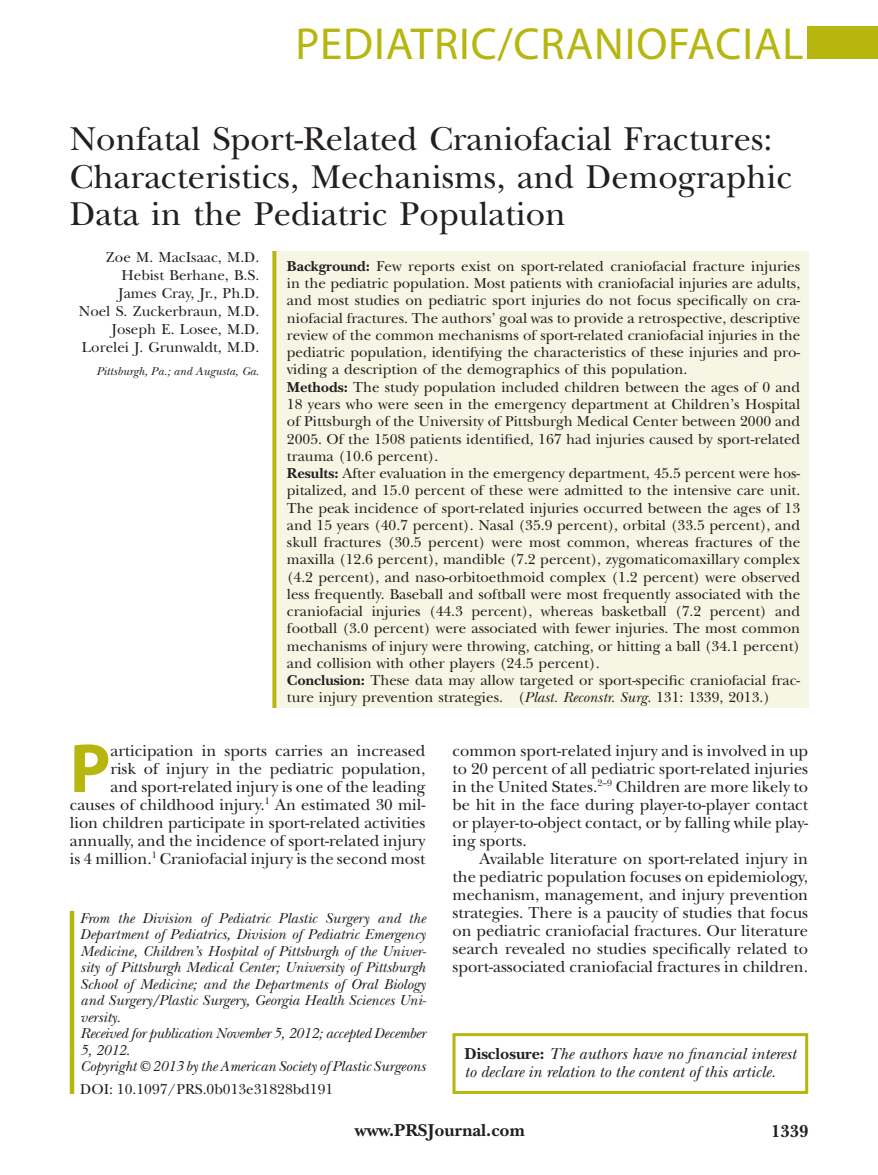
<style>
.page{position:relative;width:878px;height:1175px;background:#fff}
.page>*{position:absolute;margin:0;border:0;box-sizing:border-box;transform-origin:0 0}
.t1{font:700 69.9px "Myriad Pro";color:#b6b60f}
.t2{font:45px "Myriad Pro";letter-spacing:.02em;color:#b6b60f}
.t3{font:34.5px/37.5px "New Baskerville";color:#231f20}
.t4{font:700 18px "New Baskerville";color:#231f20}
.t5{font:16.5px/18px "New Baskerville";color:#231f20;text-align:justify}
.t6{font:italic 16.5px/18px "New Baskerville";color:#231f20}
.t7{font:15px/17.2px "New Baskerville";color:#231f20;text-align:right}
.t8{font:italic 15px/16.5px "New Baskerville";color:#231f20}
.t9{font:italic 12px "New Baskerville";color:#231f20}
.s1{font-weight:700}
.s2{font-style:italic}
.s3{font-weight:700;font-style:normal}
</style>
<div class="page">
<div style="left:807px;top:26px;width:71px;height:33px;background:#b6b60f"></div>
<div style="left:452px;top:1033px;width:356px;height:61px;border:3px solid #b6b60f"></div>
<hr style="left:70px;top:1054px;width:4px;height:40px;background:#b6b60f">
<div style="left:273px;top:251px;width:536px;height:457px;background:#f6f6e4"></div>
<svg style="left:272px;top:251px;width:4px;height:457px;background:#bdbd27"></svg>
<hr style="left:70px;top:910px;width:4px;height:144px;background:#b6b60f">
<h2 class="t2" style="left:295px;top:16px;width:510px">PEDIATRIC/CRANIOFACIAL</h2>
<h3 class="t3" style="left:70px;top:121px;width:724px">Nonfatal Sport-Related Craniofacial Fractures:<br>Characteristics, Mechanisms, and Demographic<br>Data in the Pediatric Population</h3>
<p class="t7" style="left:79px;top:248px;width:182px;line-height:18px">Zoe M. MacIsaac, M.D.<br>Hebist Berhane, B.S.<br>James Cray, Jr., Ph.D.<br>Noel S. Zuckerbraun, M.D.<br>Joseph E. Losee, M.D.<br>Lorelei J. Grunwaldt, M.D.</p>
<p class="t9" style="left:96px;top:364px;width:164px">Pittsburgh, Pa.; and Augusta, Ga.</p>
<p class="t7" style="left:287px;top:257px;width:515px;text-align:left"><span class="s1">Background:</span> Few reports exist on sport-related craniofacial fracture injuries in the pediatric population. Most patients with craniofacial injuries are adults, and most studies on pediatric sport injuries do not focus specifically on cra&shy;niofacial fractures. The authors’ goal was to provide a retrospective, descriptive review of the common mechanisms of sport-related craniofacial injuries in the pediatric population, identifying the characteristics of these injuries and pro&shy;viding a description of the demographics of this population.<br><span class="s1">Methods:</span> The study population included children between the ages of 0 and 18 years who were seen in the emergency department at Children’s Hospital of Pittsburgh of the University of Pittsburgh Medical Center between 2000 and 2005. Of the 1508 patients identified, 167 had injuries caused by sport-related trauma (10.6 percent).<br><span class="s1">Results:</span> After evaluation in the emergency department, 45.5 percent were hos&shy;pitalized, and 15.0 percent of these were admitted to the intensive care unit.<br>The peak incidence of sport-related injuries occurred between the ages of 13 and 15 years (40.7 percent). Nasal (35.9 percent), orbital (33.5 percent), and skull fractures (30.5 percent) were most common, whereas fractures of the maxilla (12.6 percent), mandible (7.2 percent), zygomaticomaxillary complex (4.2 percent), and naso-orbitoethmoid complex (1.2 percent) were observed less frequently. Baseball and softball were most frequently associated with the craniofacial injuries (44.3 percent), whereas basketball (7.2 percent) and football (3.0 percent) were associated with fewer injuries. The most common mechanisms of injury were throwing, catching, or hitting a ball (34.1 percent) and collision with other players (24.5 percent).<br><span class="s1">Conclusion:</span> These data may allow targeted or sport-specific craniofacial frac&shy;ture injury prevention strategies. (<span class="s2">Plast. Reconstr. Surg.</span> 131: 1339, 2013.)</p>
<h1 class="t1" style="left:70px;top:722px;width:42px">P</h1>
<p class="t5" style="left:70px;top:741px;width:357px;text-align:right">articipation in sports carries an increased<br>risk of injury in the pediatric population,<br>and sport-related injury is one of the leading causes of childhood injury.<sup>1</sup> An estimated 30 mil&shy;lion children participate in sport-related activities annually, and the incidence of sport-related injury is 4 million.<sup>1</sup> Craniofacial injury is the second most</p>
<p class="t5" style="left:452px;top:741px;width:357px">common sport-related injury and is involved in up to 20 percent of all pediatric sport-related injuries in the United States.<sup>2–9</sup> Children are more likely to be hit in the face during player-to-player contact or player-to-object contact, or by falling while play&shy;ing sports.</p>
<p class="t5" style="left:452px;top:849px;width:357px;text-indent:27px">Available literature on sport-related injury in the pediatric population focuses on epidemiology, mechanism, management, and injury prevention strategies. There is a paucity of studies that focus on pediatric craniofacial fractures. Our literature search revealed no studies specifically related to sport-associated craniofacial fractures in children.</p>
<p class="t8" style="left:80px;top:909px;width:347px">From the Division of Pediatric Plastic Surgery and the Department of Pediatrics, Division of Pediatric Emergency Medicine, Children’s Hospital of Pittsburgh of the Univer&shy;sity of Pittsburgh Medical Center; University of Pittsburgh School of Medicine; and the Departments of Oral Biology and Surgery/Plastic Surgery, Georgia Health Sciences Uni&shy;versity.<br>Received for publication November 5, 2012; accepted December 5, 2012.</p>
<p class="t6" style="left:464px;top:1045px;width:333px"><span class="s3">Disclosure:</span> The authors have no financial interest to declare in relation to the content of this article.</p>
<p class="t8" style="left:80px;top:1058px;width:347px">Copyright © 2013 by the American Society of Plastic Surgeons</p>
<p class="t7" style="left:80px;top:1080px;width:254px">DOI: 10.1097/PRS.0b013e31828bd191</p>
<p class="t4" style="left:355px;top:1119px;width:171px">www.PRSJournal.com</p>
<p class="t4" style="left:771px;top:1120px;width:39px">1339</p>
</div>
